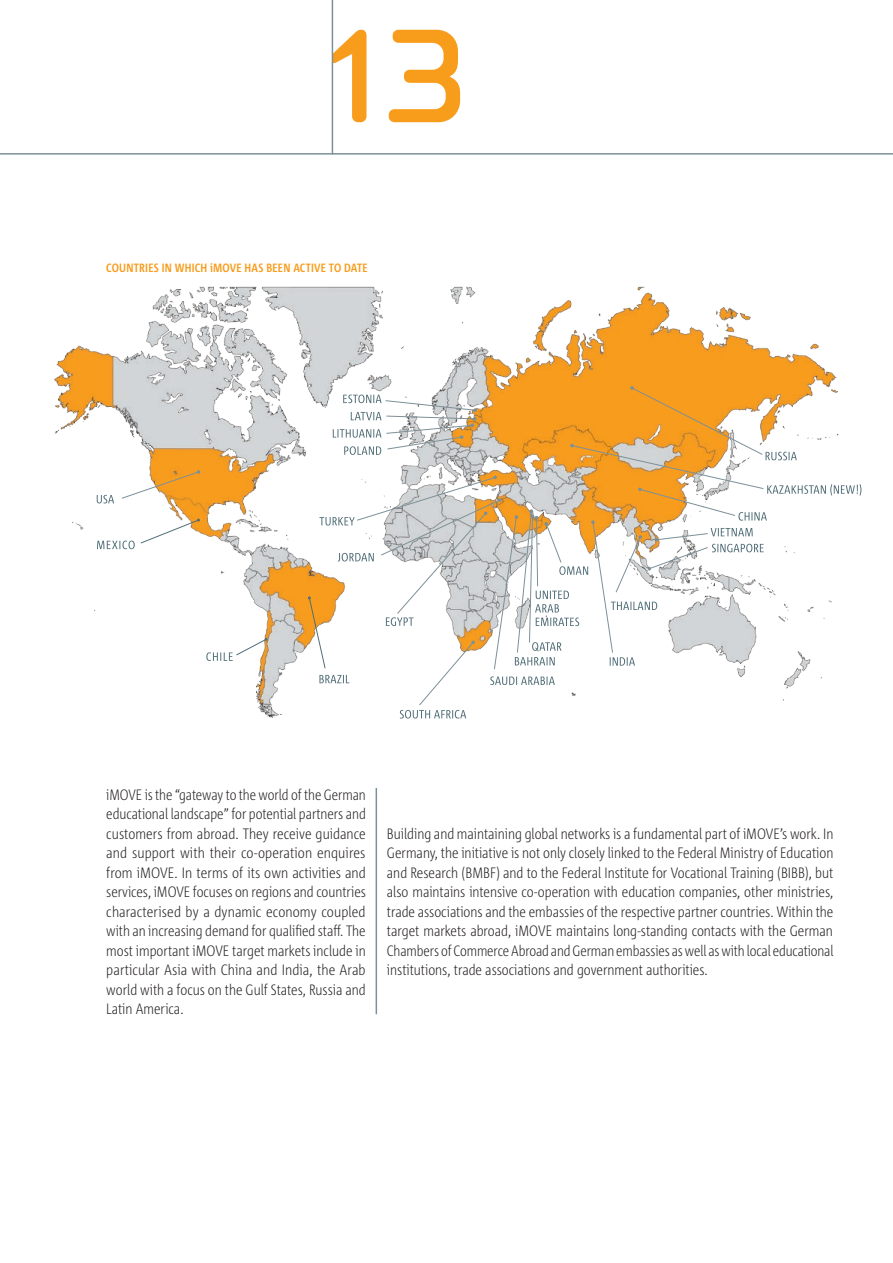
<style>
.page{position:relative;width:893px;height:1263px;background:#fff}
.page>*{position:absolute;margin:0;border:0;box-sizing:border-box;transform-origin:0 0}
.t1{font:195px "Cholla Unicase OT";color:#f89c1c}
.t2{font:300 15px/19.5px "Corpid C1 Cd";color:#231f20;text-align:justify}
.t3{font:700 12px "Corpid C1 Cd";letter-spacing:.02em;color:#f89c1c}
</style>
<div class="page">
<img style="left:54px;top:286px;width:783px;height:433px">
<svg style="left:121px;top:470px;width:79px;height:29px"></svg>
<svg style="left:97px;top:495px;width:17px;height:8px"></svg>
<svg style="left:97px;top:519px;width:103px;height:30px"></svg>
<svg style="left:206px;top:638px;width:62px;height:23px"></svg>
<svg style="left:308px;top:386px;width:553px;height:332px"></svg>
<hr style="left:376px;top:788px;width:1px;height:226px;background:#7c9098">
<hr style="left:0;top:153px;width:893px;height:2px;background:#7c9098">
<hr style="left:332px;top:0;width:1px;height:154px;background:#7c9098">
<h1 class="t1" style="left:303px;top:-47px;width:178px">13</h1>
<p class="t3" style="left:106px;top:260px;width:263px">COUNTRIES IN WHICH iMOVE HAS BEEN ACTIVE TO DATE</p>
<p class="t2" style="left:106px;top:784px;width:261px">iMOVE is the “gateway to the world of the German educational landscape” for potential partners and customers from abroad. They receive guidance and support with their co-operation enquires from iMOVE. In terms of its own activities and services, iMOVE focuses on regions and countries characterised by a dynamic economy coupled with an increasing demand for qualified staff. The most important iMOVE target markets include in particular Asia with China and India, the Arab world with a focus on the Gulf States, Russia and Latin America.</p>
<p class="t2" style="left:387px;top:823px;width:448px">Building and maintaining global networks is a fundamental part of iMOVE’s work. In Germany, the initiative is not only closely linked to the Federal Ministry of Education and Research (BMBF) and to the Federal Institute for Vocational Training (BIBB), but also maintains intensive co-operation with education companies, other ministries, trade associations and the embassies of the respective partner countries. Within the target markets abroad, iMOVE maintains long-standing contacts with the German Chambers of Commerce Abroad and German embassies as well as with local educational institutions, trade associations and government authorities.</p>
</div>
